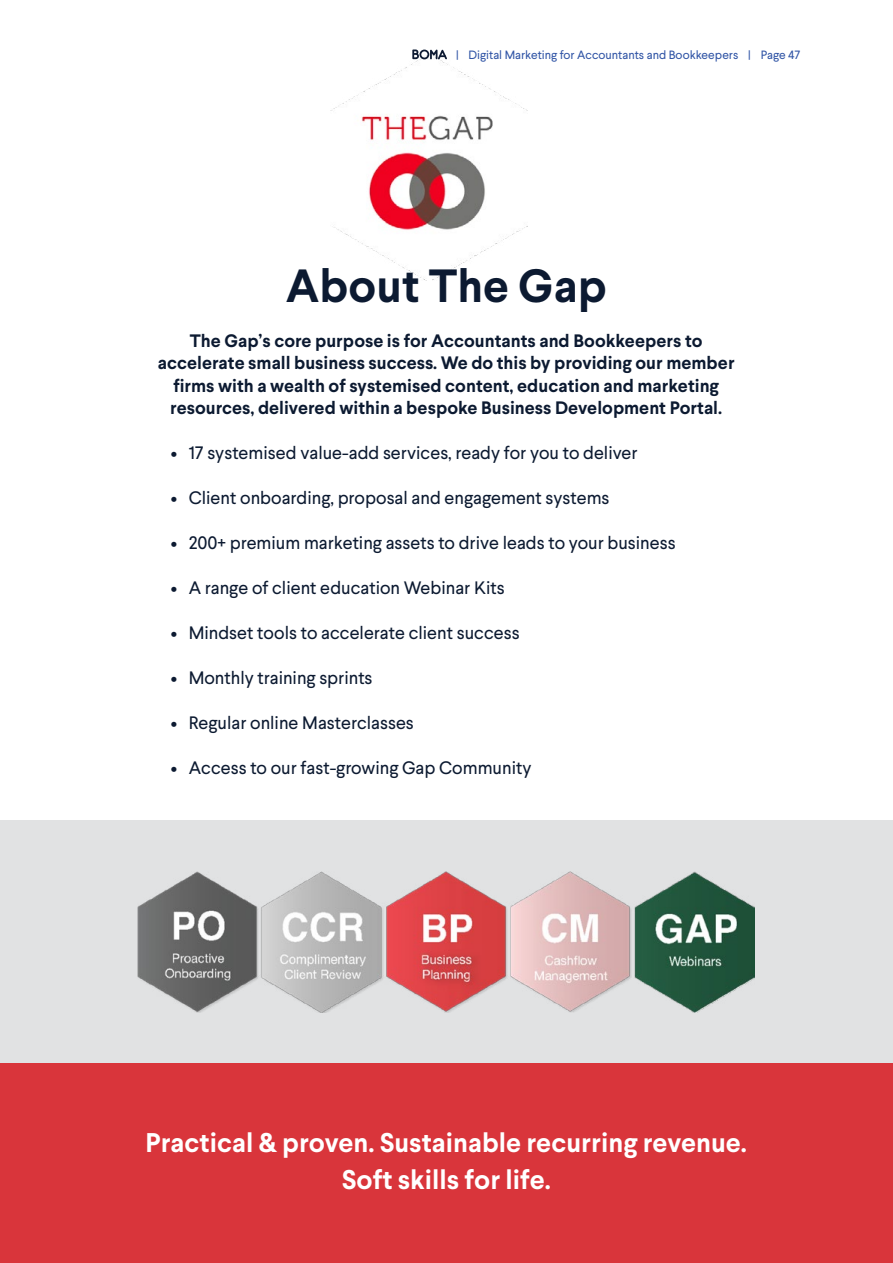
<style>
.page{position:relative;width:893px;height:1263px;background:#fff}
.page>*{position:absolute;margin:0;border:0;box-sizing:border-box;transform-origin:0 0}
.t1{font:700 46.5px "Larsseit";color:#0c1a31}
.t2{font:700 27px/37.5px "Larsseit";color:#fff;text-align:center}
.t3{font:18px "Larsseit";color:#0c1a31}
.t4{font:700 18px/22.5px "Larsseit";color:#0c1a31;text-align:center}
.t5{font:12px "Larsseit";color:#3155a6}
</style>
<div class="page">
<img style="left:331px;top:59px;width:196px;height:222px">
<div style="left:0;top:1055px;width:893px;height:208px;background:#d9353b"></div>
<div style="left:0;top:820px;width:893px;height:243px;background:#e1e2e3"></div>
<img style="left:138px;top:871px;width:617px;height:141px">
<svg style="left:412px;top:50px;width:35px;height:9px"></svg>
<p class="t5" style="left:456px;top:47px;width:346px">| Digital Marketing for Accountants and Bookkeepers | Page 47</p>
<h1 class="t1" style="left:286px;top:255px;width:322px">About The Gap</h1>
<p class="t4" style="left:158px;top:329px;width:578px">The Gap’s core purpose is for Accountants and Bookkeepers to accelerate small business success. We do this by providing our member firms with a wealth of systemised content, education and marketing resources, delivered within a bespoke Business Development Portal.</p>
<p class="t3" style="left:171px;top:441px;width:468px">• 17 systemised value-add services, ready for you to deliver</p>
<p class="t3" style="left:171px;top:486px;width:440px">• Client onboarding, proposal and engagement systems</p>
<p class="t3" style="left:171px;top:531px;width:506px">• 200+ premium marketing assets to drive leads to your business</p>
<p class="t3" style="left:171px;top:576px;width:335px">• A range of client education Webinar Kits</p>
<p class="t3" style="left:171px;top:621px;width:350px">• Mindset tools to accelerate client success</p>
<p class="t3" style="left:171px;top:666px;width:203px">• Monthly training sprints</p>
<p class="t3" style="left:171px;top:711px;width:245px">• Regular online Masterclasses</p>
<p class="t3" style="left:171px;top:756px;width:362px">• Access to our fast-growing Gap Community</p>
<h2 class="t2" style="left:146px;top:1123px;width:603px">Practical &amp; proven. Sustainable recurring revenue.<br>Soft skills for life.</h2>
</div>
